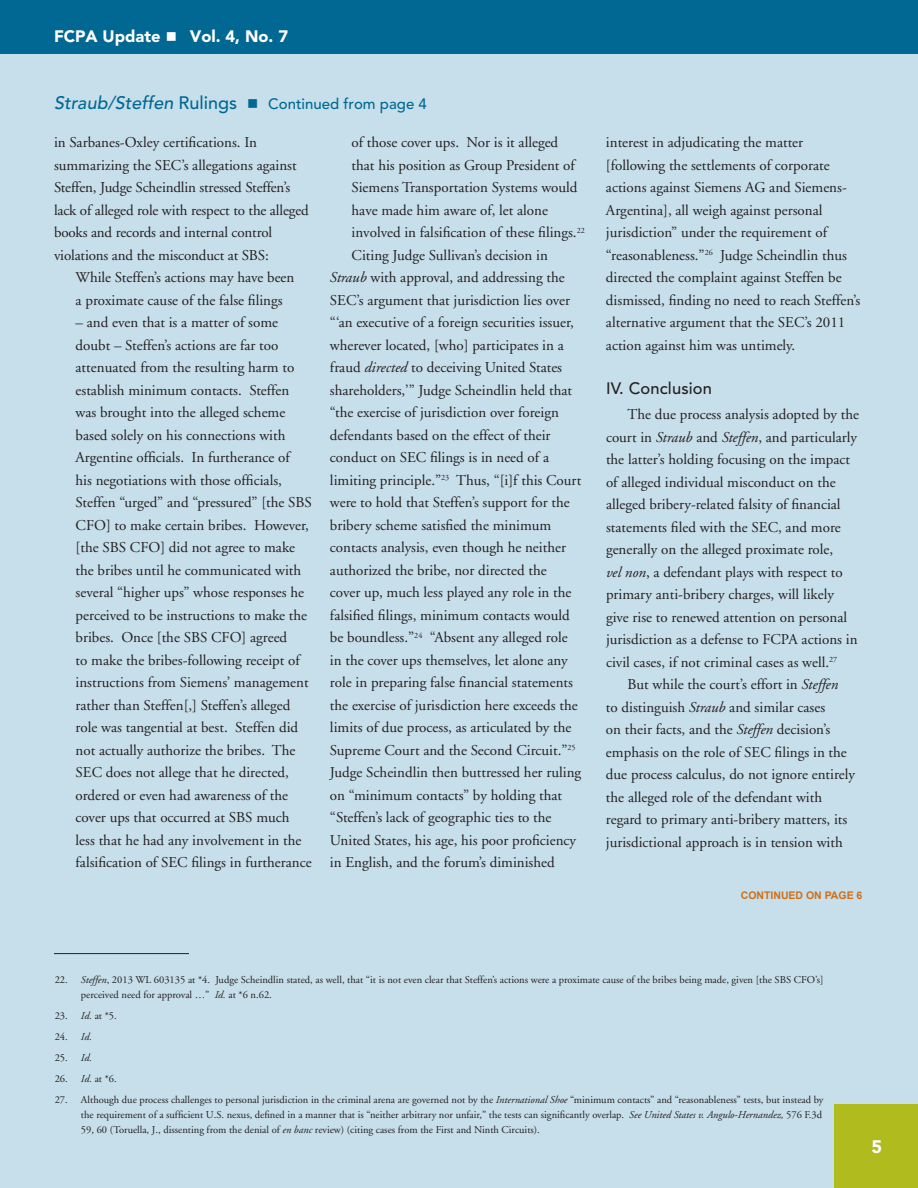
<style>
.page{position:relative;width:918px;height:1188px;background:#c7dfeb}
.page>*{position:absolute;margin:0;border:0;box-sizing:border-box;transform-origin:0 0}
.t1{font:900 18px "Avenir";color:#fff}
.t2{font:900 16.5px "Avenir";color:#fff}
.t3{font:500 16.5px "Avenir";letter-spacing:.01em;color:#231f20}
.t4{font:15px/22.5px "Adobe Garamond";color:#231f20}
.t5{font:500 15px "Avenir";color:#006893}
.t6{font:10.5px/15px "Adobe Garamond";color:#231f20}
.t7{font:700 10.5px "Arial";color:#d06f18}
.s1{font-style:italic;font-size:18px}
.s2{font-size:18px}
.s3{font-style:italic}
</style>
<div class="page">
<div style="left:0;top:0;width:918px;height:54px;background:#006893"></div>
<div style="left:835px;top:1105px;width:83px;height:83px;background:#b0bb1d"></div>
<hr style="left:54px;top:953px;width:135px;height:1px;background:#231f20">
<p class="t2" style="left:54px;top:26px;width:236px">FCPA Update ■ Vol. 4, No. 7</p>
<p class="t5" style="left:54px;top:95px;width:374px"><span class="s1">Straub/Steffen</span> <span class="s2">Rulings</span> ■ Continued from page 4</p>
<p class="t4" style="left:54px;top:131px;width:256px">in Sarbanes-Oxley certifications. In summarizing the SEC’s allegations against Steffen, Judge Scheindlin stressed Steffen’s lack of alleged role with respect to the alleged books and records and internal control violations and the misconduct at SBS:</p>
<p class="t4" style="left:76px;top:266px;width:220px">While Steffen’s actions may have been a proximate cause of the false filings</p>
<p class="t4" style="left:76px;top:311px;width:238px">– and even that is a matter of some doubt – Steffen’s actions are far too attenuated from the resulting harm to establish minimum contacts. Steffen was brought into the alleged scheme based solely on his connections with Argentine officials. In furtherance of<br>his negotiations with those officials, Steffen “urged” and “pressured” [the SBS CFO] to make certain bribes. However, [the SBS CFO] did not agree to make the bribes until he communicated with several “higher ups” whose responses he perceived to be instructions to make the bribes. Once [the SBS CFO] agreed<br>to make the bribes-following receipt of instructions from Siemens’ management rather than Steffen[,] Steffen’s alleged role was tangential at best. Steffen did not actually authorize the bribes. The SEC does not allege that he directed, ordered or even had awareness of the cover ups that occurred at SBS much less that he had any involvement in the falsification of SEC filings in furtherance</p>
<p class="t4" style="left:352px;top:131px;width:208px">of those cover ups. Nor is it alleged</p>
<p class="t4" style="left:352px;top:154px;width:225px">that his position as Group President of</p>
<p class="t4" style="left:352px;top:176px;width:227px">Siemens Transportation Systems would</p>
<p class="t4" style="left:352px;top:199px;width:198px">have made him aware of, let alone</p>
<p class="t4" style="left:352px;top:221px;width:235px">involved in falsification of these filings.<sup>22</sup></p>
<p class="t4" style="left:352px;top:244px;width:198px">Citing Judge Sullivan’s decision in</p>
<p class="t4" style="left:330px;top:266px;width:236px"><span class="s3">Straub</span> with approval, and addressing the</p>
<p class="t4" style="left:330px;top:289px;width:242px">SEC’s argument that jurisdiction lies over</p>
<p class="t4" style="left:330px;top:311px;width:245px">“‘an executive of a foreign securities issuer,</p>
<p class="t4" style="left:330px;top:334px;width:235px">wherever located, [who] participates in a</p>
<p class="t4" style="left:330px;top:356px;width:234px">fraud <span class="s3">directed</span> to deceiving United States</p>
<p class="t4" style="left:330px;top:379px;width:244px">shareholders,’” Judge Scheindlin held that</p>
<p class="t4" style="left:330px;top:401px;width:230px">“the exercise of jurisdiction over foreign</p>
<p class="t4" style="left:330px;top:424px;width:222px">defendants based on the effect of their</p>
<p class="t4" style="left:330px;top:446px;width:221px">conduct on SEC filings is in need of a</p>
<p class="t4" style="left:330px;top:469px;width:253px">limiting principle.”<sup>23</sup> Thus, “[i]f this Court</p>
<p class="t4" style="left:330px;top:491px;width:241px">were to hold that Steffen’s support for the</p>
<p class="t4" style="left:330px;top:514px;width:223px">bribery scheme satisfied the minimum</p>
<p class="t4" style="left:330px;top:536px;width:238px">contacts analysis, even though he neither</p>
<p class="t4" style="left:330px;top:559px;width:218px">authorized the bribe, nor directed the</p>
<p class="t4" style="left:330px;top:581px;width:243px">cover up, much less played any role in the</p>
<p class="t4" style="left:330px;top:604px;width:241px">falsified filings, minimum contacts would</p>
<p class="t4" style="left:330px;top:626px;width:239px">be boundless.”<sup>24</sup> “Absent any alleged role</p>
<p class="t4" style="left:330px;top:649px;width:239px">in the cover ups themselves, let alone any</p>
<p class="t4" style="left:330px;top:671px;width:245px">role in preparing false financial statements</p>
<p class="t4" style="left:330px;top:694px;width:249px">the exercise of jurisdiction here exceeds the</p>
<p class="t4" style="left:330px;top:716px;width:243px">limits of due process, as articulated by the</p>
<p class="t4" style="left:330px;top:739px;width:247px">Supreme Court and the Second Circuit.”<sup>25</sup></p>
<p class="t4" style="left:330px;top:761px;width:253px">Judge Scheindlin then buttressed her ruling</p>
<p class="t4" style="left:330px;top:784px;width:234px">on “minimum contacts” by holding that</p>
<p class="t4" style="left:330px;top:806px;width:223px">“Steffen’s lack of geographic ties to the</p>
<p class="t4" style="left:330px;top:829px;width:248px">United States, his age, his poor proficiency</p>
<p class="t4" style="left:330px;top:851px;width:226px">in English, and the forum’s diminished</p>
<p class="t4" style="left:606px;top:131px;width:256px">interest in adjudicating the matter [following the settlements of corporate actions against Siemens AG and Siemens-Argentina], all weigh against personal jurisdiction” under the requirement of “reasonableness.”<sup>26</sup> Judge Scheindlin thus directed the complaint against Steffen be dismissed, finding no need to reach Steffen’s alternative argument that the SEC’s 2011 action against him was untimely.</p>
<p class="t3" style="left:606px;top:378px;width:108px">IV. Conclusion</p>
<p class="t4" style="left:606px;top:404px;width:255px;text-indent:22px">The due process analysis adopted by the court in <span class="s3">Straub</span> and <span class="s3">Steffen</span>, and particularly the latter’s holding focusing on the impact of alleged individual misconduct on the alleged bribery-related falsity of financial statements filed with the SEC, and more generally on the alleged proximate role,<br><span class="s3">vel non</span>, a defendant plays with respect to primary anti-bribery charges, will likely give rise to renewed attention on personal jurisdiction as a defense to FCPA actions in civil cases, if not criminal cases as well.<sup>27</sup></p>
<p class="t4" style="left:606px;top:674px;width:251px;text-indent:22px">But while the court’s effort in <span class="s3">Steffen<br></span>to distinguish <span class="s3">Straub</span> and similar cases<br>on their facts, and the <span class="s3">Steffen</span> decision’s emphasis on the role of SEC filings in the due process calculus, do not ignore entirely the alleged role of the defendant with regard to primary anti-bribery matters, its jurisdictional approach is in tension with</p>
<p class="t7" style="left:741px;top:888px;width:123px">CONTINUED ON PAGE 6</p>
<p class="t6" style="left:81px;top:972px;width:744px;text-indent:-26px">22. <span class="s3">Steffen</span>, 2013 WL 603135 at *4. Judge Scheindlin stated, as well, that “it is not even clear that Steffen’s actions were a proximate cause of the bribes being made, given [the SBS CFO’s] perceived need for approval …” <span class="s3">Id.</span> at *6 n.62.</p>
<p class="t6" style="left:55px;top:1008px;width:64px">23. <span class="s3">Id.</span> at *5.</p>
<p class="t6" style="left:55px;top:1030px;width:39px">24. <span class="s3">Id.</span></p>
<p class="t6" style="left:55px;top:1051px;width:39px">25. <span class="s3">Id.</span></p>
<p class="t6" style="left:55px;top:1072px;width:64px">26. <span class="s3">Id.</span> at *6.</p>
<p class="t6" style="left:81px;top:1093px;width:744px;text-indent:-26px">27. Although due process challenges to personal jurisdiction in the criminal arena are governed not by the <span class="s3">International Shoe</span> “minimum contacts” and “reasonableness” tests, but instead by the requirement of a sufficient U.S. nexus, defined in a manner that is “neither arbitrary nor unfair,” the tests can significantly overlap. <span class="s3">See United States v. Angulo-Hernandez,</span> 576 F.3d<br>59, 60 (Toruella, J., dissenting from the denial of <span class="s3">en banc</span> review) (citing cases from the First and Ninth Circuits).</p>
<p class="t1" style="left:871px;top:1136px;width:12px">5</p>
</div>
